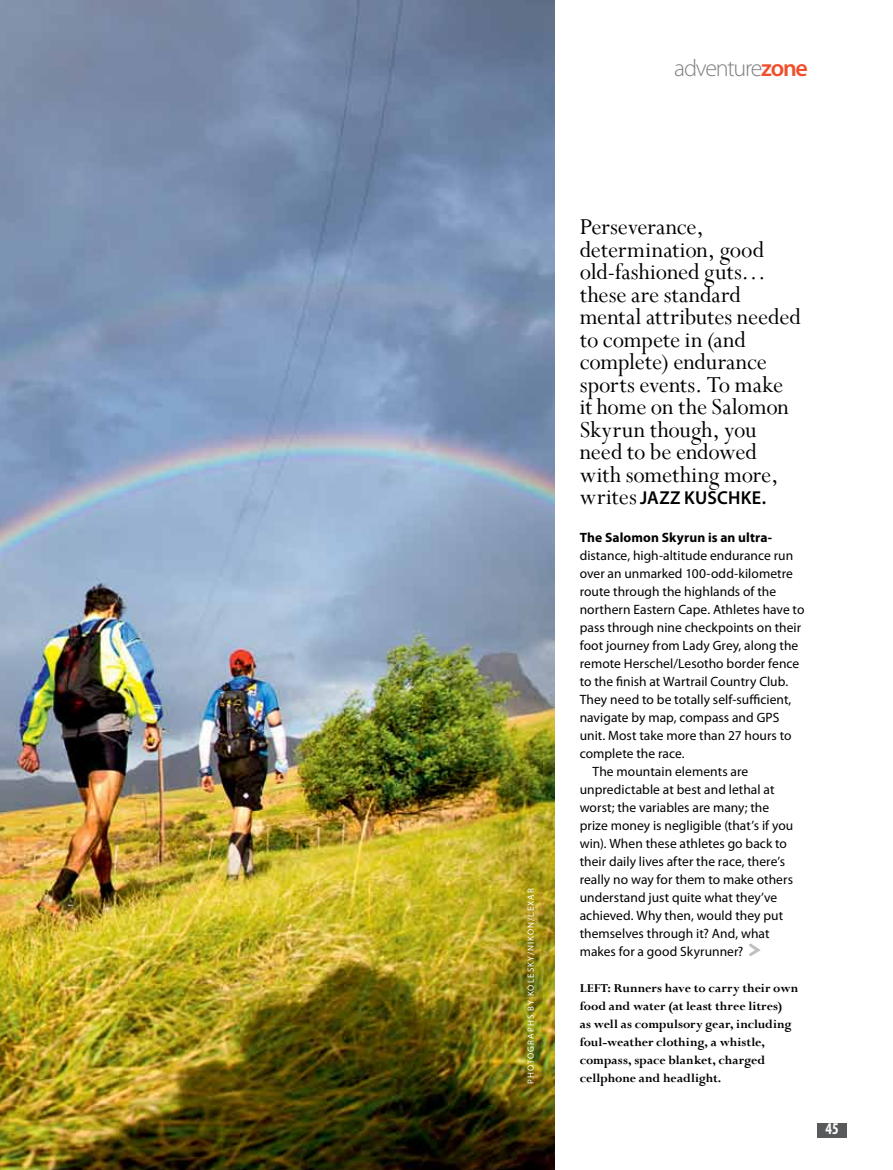
<style>
.page{position:relative;width:893px;height:1170px;background:#fff}
.page>*{position:absolute;margin:0;border:0;box-sizing:border-box;transform-origin:0 0}
.t1{font:25.5px/22.5px "Perpetua";letter-spacing:-.005em;color:#000}
.t2{font:300 24px "Myriad Pro";letter-spacing:-.05em;color:#808285}
.t3{font:600 18.75px "Myriad Pro";letter-spacing:.015em;color:#000}
.t4{font:700 condensed 16.5px "Myriad Pro";color:#fff;scale:.94 1}
.t5{font:13.5px "Myriad Pro";color:#000}
.t6{font:700 13.5px/18px "Perpetua";color:#000}
.t7{font:700 13.5px "Myriad Pro";letter-spacing:.01em;color:#000}
.t8{font:9px "Myriad Pro";letter-spacing:.12em;color:#fff}
.s1{font-weight:600;color:#f04f2c}
.s2{font-family:"Perpetua";font-weight:400;font-size:25.5px}
</style>
<div class="page">
<img style="left:0;top:0;width:554px;height:1169px">
<div style="left:817px;top:1123px;width:26px;height:14px;background:#58595b"></div>
<hr style="left:844px;top:1123px;width:3px;height:14px;background:#58595b">
<svg style="left:749px;top:943px;width:12px;height:13px"></svg>
<h2 class="t2" style="left:674px;top:55px;width:135px">adventure<span class="s1">zone</span></h2>
<p class="t8" style="left:525px;top:1083px;width:197px;rotate:-90deg">Photographs by Kolesky/Nikon/Lexar</p>
<p class="t1" style="left:580px;top:215px;width:223px">Perseverance, determination, good old-fashioned guts… these are standard mental attributes needed to compete in (and complete) endurance sports events. To make it home on the Salomon<br>Skyrun though, you need to be endowed with something more,</p>
<h3 class="t3" style="left:580px;top:486px;width:188px"><span class="s2">writes</span> JAZZ KUSCHKE.</h3>
<p class="t7" style="left:580px;top:528px;width:194px">The Salomon Skyrun is an ultra-</p>
<p class="t5" style="left:580px;top:547px;width:215px">distance, high-altitude endurance run</p>
<p class="t5" style="left:580px;top:565px;width:215px">over an unmarked 100-odd-kilometre</p>
<p class="t5" style="left:580px;top:583px;width:198px">route through the highlands of the</p>
<p class="t5" style="left:580px;top:601px;width:226px">northern Eastern Cape. Athletes have to</p>
<p class="t5" style="left:580px;top:619px;width:223px">pass through nine checkpoints on their</p>
<p class="t5" style="left:580px;top:637px;width:220px">foot journey from Lady Grey, along the</p>
<p class="t5" style="left:580px;top:655px;width:221px">remote Herschel/Lesotho border fence</p>
<p class="t5" style="left:580px;top:673px;width:210px">to the finish at Wartrail Country Club.</p>
<p class="t5" style="left:580px;top:691px;width:213px">They need to be totally self-sufficient,</p>
<p class="t5" style="left:580px;top:709px;width:201px">navigate by map, compass and GPS</p>
<p class="t5" style="left:580px;top:727px;width:213px">unit. Most take more than 27 hours to</p>
<p class="t5" style="left:580px;top:745px;width:106px">complete the race.</p>
<p class="t5" style="left:592px;top:763px;width:157px">The mountain elements are</p>
<p class="t5" style="left:580px;top:781px;width:196px">unpredictable at best and lethal at</p>
<p class="t5" style="left:580px;top:799px;width:191px">worst; the variables are many; the</p>
<p class="t5" style="left:580px;top:817px;width:215px">prize money is negligible (that’s if you</p>
<p class="t5" style="left:580px;top:835px;width:209px">win). When these athletes go back to</p>
<p class="t5" style="left:580px;top:853px;width:207px">their daily lives after the race, there’s</p>
<p class="t5" style="left:580px;top:871px;width:215px">really no way for them to make others</p>
<p class="t5" style="left:580px;top:889px;width:199px">understand just quite what they’ve</p>
<p class="t5" style="left:580px;top:907px;width:205px">achieved. Why then, would they put</p>
<p class="t5" style="left:580px;top:925px;width:191px">themselves through it? And, what</p>
<p class="t5" style="left:580px;top:943px;width:165px">makes for a good Skyrunner?</p>
<p class="t6" style="left:580px;top:978px;width:220px">LEFT: Runners have to carry their own food and water (at least three litres)<br>as well as compulsory gear, including foul-weather clothing, a whistle, compass, space blanket, charged cellphone and headlight.</p>
<p class="t4" style="left:826px;top:1117px;width:16px">45</p>
</div>
